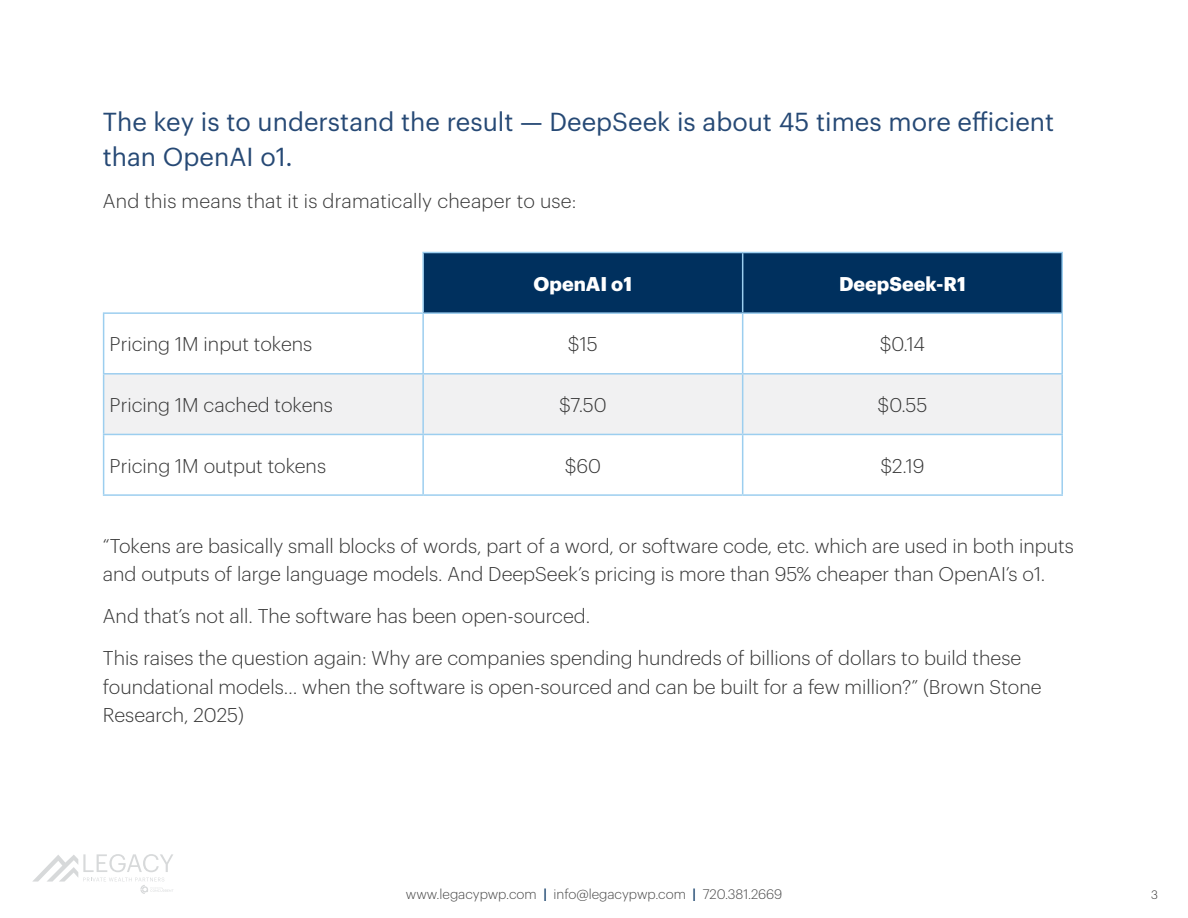
<style>
.page{position:relative;width:1188px;height:918px;background:#fff}
.page>*{position:absolute;margin:0;border:0;box-sizing:border-box;transform-origin:0 0}
.t1{font:25.5px/34.5px "Graphik";color:#264975}
.t2{font:300 19.5px/28.5px "Graphik";color:#363636}
.t3{font:700 19.5px "Graphik";color:#fff}
.t4{font:300 13.5px "Graphik";color:#4a4a4a}
.t5{font:300 12px "Graphik";color:#363636}
.s1{font-weight:500;color:#00305e}
</style>
<div class="page">
<svg style="left:32px;top:854px;width:141px;height:40px"></svg>
<div style="left:424px;top:253px;width:637px;height:59px;background:#00305e"></div>
<div style="left:104px;top:375px;width:957px;height:59px;background:#f1f1f2"></div>
<hr style="left:103px;top:312px;width:320px;height:2px;background:#9cceef">
<hr style="left:103px;top:314px;width:1px;height:59px;background:#9cceef">
<hr style="left:423px;top:312px;width:320px;height:2px;background:#9cceef">
<hr style="left:743px;top:312px;width:320px;height:2px;background:#9cceef">
<hr style="left:103px;top:435px;width:1px;height:59px;background:#9cceef">
<hr style="left:103px;top:494px;width:320px;height:2px;background:#9cceef">
<hr style="left:422px;top:252px;width:321px;height:1px;background:#9cceef">
<hr style="left:422px;top:253px;width:2px;height:59px;background:#9cceef">
<hr style="left:422px;top:314px;width:2px;height:59px;background:#9cceef">
<hr style="left:422px;top:375px;width:2px;height:59px;background:#9cceef">
<hr style="left:422px;top:435px;width:2px;height:59px;background:#9cceef">
<hr style="left:423px;top:494px;width:320px;height:2px;background:#9cceef">
<hr style="left:743px;top:252px;width:320px;height:1px;background:#9cceef">
<hr style="left:742px;top:253px;width:1px;height:59px;background:#9cceef">
<hr style="left:1061px;top:253px;width:2px;height:59px;background:#9cceef">
<hr style="left:742px;top:314px;width:1px;height:59px;background:#9cceef">
<hr style="left:1061px;top:314px;width:2px;height:59px;background:#9cceef">
<hr style="left:742px;top:375px;width:1px;height:59px;background:#9cceef">
<hr style="left:742px;top:435px;width:1px;height:59px;background:#9cceef">
<hr style="left:1061px;top:435px;width:2px;height:59px;background:#9cceef">
<hr style="left:743px;top:494px;width:320px;height:2px;background:#9cceef">
<hr style="left:103px;top:373px;width:320px;height:2px;background:#9cceef">
<hr style="left:103px;top:375px;width:1px;height:59px;background:#9cceef">
<hr style="left:423px;top:373px;width:320px;height:2px;background:#9cceef">
<hr style="left:743px;top:373px;width:320px;height:2px;background:#9cceef">
<hr style="left:1061px;top:375px;width:2px;height:59px;background:#9cceef">
<hr style="left:103px;top:434px;width:320px;height:1px;background:#9cceef">
<hr style="left:423px;top:434px;width:320px;height:1px;background:#9cceef">
<hr style="left:743px;top:434px;width:320px;height:1px;background:#9cceef">
<h1 class="t1" style="left:103px;top:103px;width:953px">The key is to understand the result — DeepSeek is about 45 times more efficient than OpenAI o1.</h1>
<p class="t2" style="left:103px;top:185px;width:475px">And this means that it is dramatically cheaper to use:</p>
<p class="t3" style="left:534px;top:269px;width:100px">OpenAI o1</p>
<p class="t3" style="left:839px;top:269px;width:128px">DeepSeek-R1</p>
<p class="t2" style="left:110px;top:329px;width:204px">Pricing 1M input tokens</p>
<p class="t2" style="left:568px;top:329px;width:31px">$15</p>
<p class="t2" style="left:880px;top:329px;width:47px">$0.14</p>
<p class="t2" style="left:110px;top:389px;width:225px">Pricing 1M cached tokens</p>
<p class="t2" style="left:559px;top:389px;width:49px">$7.50</p>
<p class="t2" style="left:878px;top:389px;width:51px">$0.55</p>
<p class="t2" style="left:110px;top:450px;width:218px">Pricing 1M output tokens</p>
<p class="t2" style="left:565px;top:450px;width:38px">$60</p>
<p class="t2" style="left:881px;top:450px;width:45px">$2.19</p>
<p class="t2" style="left:103px;top:530px;width:972px">“Tokens are basically small blocks of words, part of a word, or software code, etc. which are used in both inputs and outputs of large language models. And DeepSeek’s pricing is more than 95% cheaper than OpenAI’s o1.</p>
<p class="t2" style="left:103px;top:594px;width:920px;line-height:42px">And that’s not all. The software has been open-sourced.<br>This raises the question again: Why are companies spending hundreds of billions of dollars to build these</p>
<p class="t2" style="left:103px;top:671px;width:940px">foundational models… when the software is open-sourced and can be built for a few million?” (Brown Stone<br>Research, 2025)</p>
<p class="t4" style="left:406px;top:884px;width:378px">www.legacypwp.com <span class="s1">|</span> info@legacypwp.com <span class="s1">|</span> 720.381.2669</p>
<p class="t5" style="left:1151px;top:886px;width:8px">3</p>
</div>
